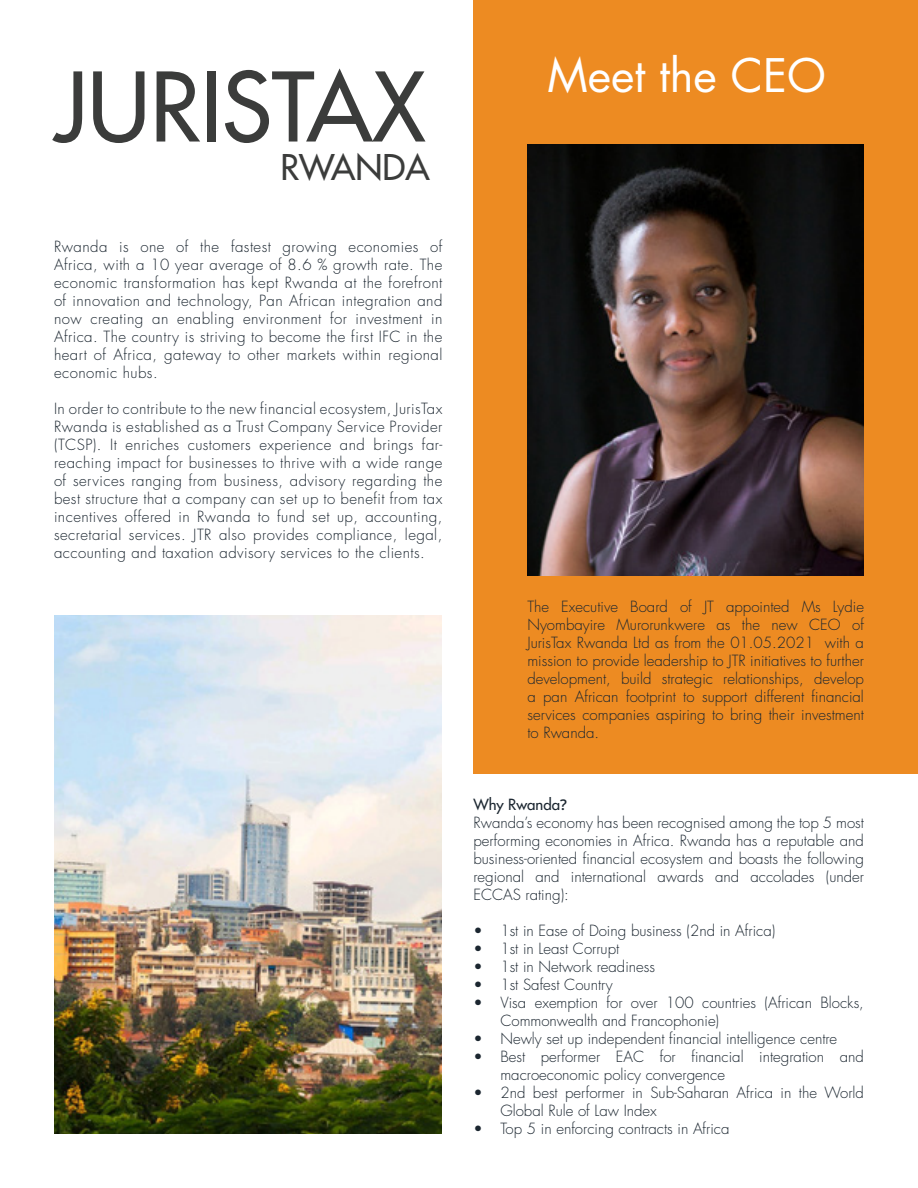
<style>
.page{position:relative;width:918px;height:1188px;background:#fff}
.page>*{position:absolute;margin:0;border:0;box-sizing:border-box;transform-origin:0 0}
.t1{font:500 93px "Futura Std";color:#3b3c3b}
.t2{font:45px "Futura Std";color:#fff}
.t3{font:500 34.5px "Futura Std";color:#3b3c3b}
.t4{font:300 15px/18px "Futura Std";color:#1b2630}
.s1{font-weight:500}
.s2{font-family:"Open Sans";font-weight:600}
</style>
<div class="page">
<div style="left:473px;top:0;width:445px;height:774px;background:#ed8b22"></div>
<img style="left:527px;top:144px;width:337px;height:431px">
<img style="left:54px;top:616px;width:387px;height:518px">
<h1 class="t1" style="left:54px;top:49px;width:373px">JURISTAX</h1>
<h3 class="t3" style="left:280px;top:146px;width:151px">RWANDA</h3>
<p class="t4" style="left:54px;top:238px;width:390px;text-align:justify">Rwanda is one of the fastest growing economies of Africa, with a 10 year average of 8.6 % growth rate. The economic transformation has kept Rwanda at the forefront of innovation and technology, Pan African integration and now creating an enabling environment for investment in Africa. The country is striving to become the first IFC in the heart of Africa, gateway to other markets within regional economic hubs.</p>
<p class="t4" style="left:54px;top:400px;width:390px;text-align:justify">In order to contribute to the new financial ecosystem, JurisTax Rwanda is established as a Trust Company Service Provider (TCSP). It enriches customers experience and brings far&shy;reaching impact for businesses to thrive with a wide range of services ranging from business, advisory regarding the best structure that a company can set up to benefit from tax incentives offered in Rwanda to fund set up, accounting, secretarial services. JTR also provides compliance, legal, accounting and taxation advisory services to the clients.</p>
<h2 class="t2" style="left:547px;top:47px;width:280px">Meet the CEO</h2>
<p class="t4" style="left:527px;top:598px;width:338px;text-align:justify">The Executive Board of JT appointed Ms Lydie Nyombayire Murorunkwere as the new CEO of JurisTax Rwanda Ltd as from the 01.05.2021 with a mission to provide leadership to JTR initiatives to further development, build strategic relationships, develop a pan African footprint to support different financial services companies aspiring to bring their investment to Rwanda.</p>
<p class="t4" style="left:473px;top:796px;width:392px"><span class="s1">Why Rwanda</span><span class="s2">?<br></span>Rwanda’s economy has been recognised among the top 5 most performing economies in Africa. Rwanda has a reputable and business-oriented financial ecosystem and boasts the following regional and international awards and accolades (under ECCAS rating):</p>
<p class="t4" style="left:473px;top:922px;width:303px">• 1st in Ease of Doing business (2nd in Africa)</p>
<p class="t4" style="left:473px;top:940px;width:147px">• 1st in Least Corrupt</p>
<p class="t4" style="left:473px;top:958px;width:183px">• 1st in Network readiness</p>
<p class="t4" style="left:473px;top:976px;width:141px">• 1st Safest Country</p>
<p class="t4" style="left:500px;top:994px;width:365px;text-indent:-27px">• Visa exemption for over 100 countries (African Blocks,<br>Commonwealth and Francophonie)</p>
<p class="t4" style="left:473px;top:1030px;width:365px">• Newly set up independent financial intelligence centre</p>
<p class="t4" style="left:500px;top:1048px;width:365px;text-indent:-27px">• Best performer EAC for financial integration and macroeconomic policy convergence</p>
<p class="t4" style="left:500px;top:1084px;width:365px;text-indent:-27px">• 2nd best performer in Sub-Saharan Africa in the World<br>Global Rule of Law Index</p>
<p class="t4" style="left:473px;top:1120px;width:258px">• Top 5 in enforcing contracts in Africa</p>
</div>
